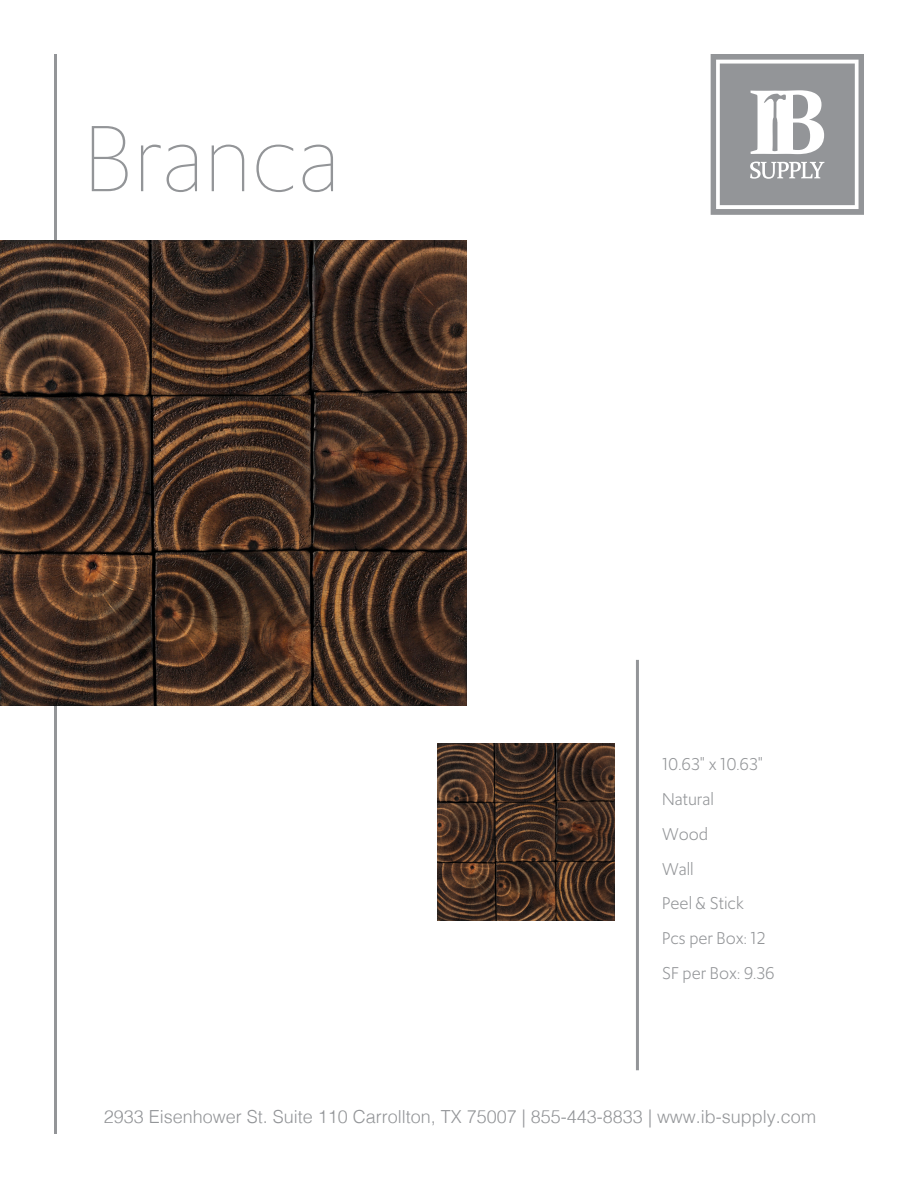
<style>
.page{position:relative;width:918px;height:1188px;background:#fff}
.page>*{position:absolute;margin:0;border:0;box-sizing:border-box;transform-origin:0 0}
.t1{font:200 99px "Upgrade";color:#939598}
.t2{font:300 18px "Helvetica";color:#939598}
.t3{font:18px/34.8px "Upgrade";color:#939598}
</style>
<div class="page">
<hr style="left:54px;top:54px;width:3px;height:1080px;background:#939598">
<hr style="left:636px;top:660px;width:3px;height:410px;background:#939598">
<svg style="left:711px;top:54px;width:153px;height:161px"></svg>
<img style="left:438px;top:744px;width:177px;height:177px">
<img style="left:1px;top:240px;width:465px;height:466px">
<p class="t1" style="left:83px;top:92px;width:258px">Branca</p>
<p class="t3" style="left:662px;top:747px;width:114px">10.63" x 10.63"<br>Natural<br>Wood<br>Wall<br>Peel &amp; Stick<br>Pcs per Box: 12<br>SF per Box: 9.36</p>
<p class="t2" style="left:104px;top:1101px;width:714px">2933 Eisenhower St. Suite 110 Carrollton, TX 75007 | 855-443-8833 | www.ib-supply.com</p>
</div>
